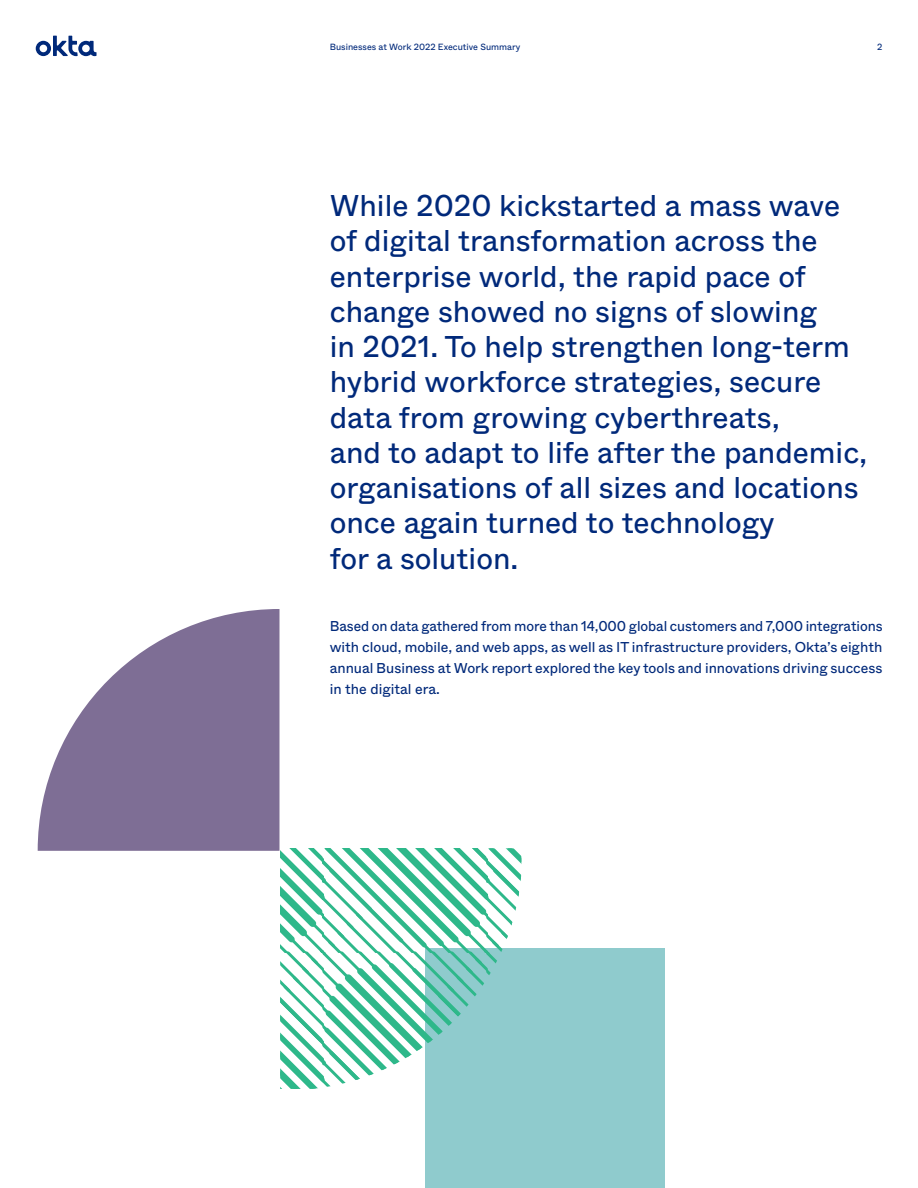
<style>
.page{position:relative;width:918px;height:1188px;background:#fff}
.page>*{position:absolute;margin:0;border:0;box-sizing:border-box;transform-origin:0 0}
.t1{font:30px/35.2px "ABC Whyte";color:#00297a}
.t2{font:14.25px/21px "ABC Whyte";color:#00297a;text-align:justify}
.t3{font:9px "ABC Whyte";color:#00297a}
</style>
<div class="page">
<svg style="left:36px;top:36px;width:61px;height:20px"></svg>
<div style="left:425px;top:948px;width:240px;height:240px;background:#8fcbcd"></div>
<svg style="left:280px;top:848px;width:241px;height:241px"></svg>
<svg style="left:38px;top:609px;width:242px;height:242px;fill:#7e6e95"></svg>
<p class="t3" style="left:330px;top:40px;width:192px">Businesses at Work 2022 Executive Summary</p>
<p class="t3" style="left:877px;top:40px;width:7px">2</p>
<p class="t1" style="left:330px;top:186px;width:539px">While 2020 kickstarted a mass wave of digital transformation across the enterprise world, the rapid pace of change showed no signs of slowing<br>in 2021. To help strengthen long-term hybrid workforce strategies, secure data from growing cyberthreats,<br>and to adapt to life after the pandemic, organisations of all sizes and locations once again turned to technology<br>for a solution.</p>
<p class="t2" style="left:330px;top:615px;width:554px">Based on data gathered from more than 14,000 global customers and 7,000 integrations with cloud, mobile, and web apps, as well as IT infrastructure providers, Okta’s eighth annual Business at Work report explored the key tools and innovations driving success in the digital era.</p>
</div>
